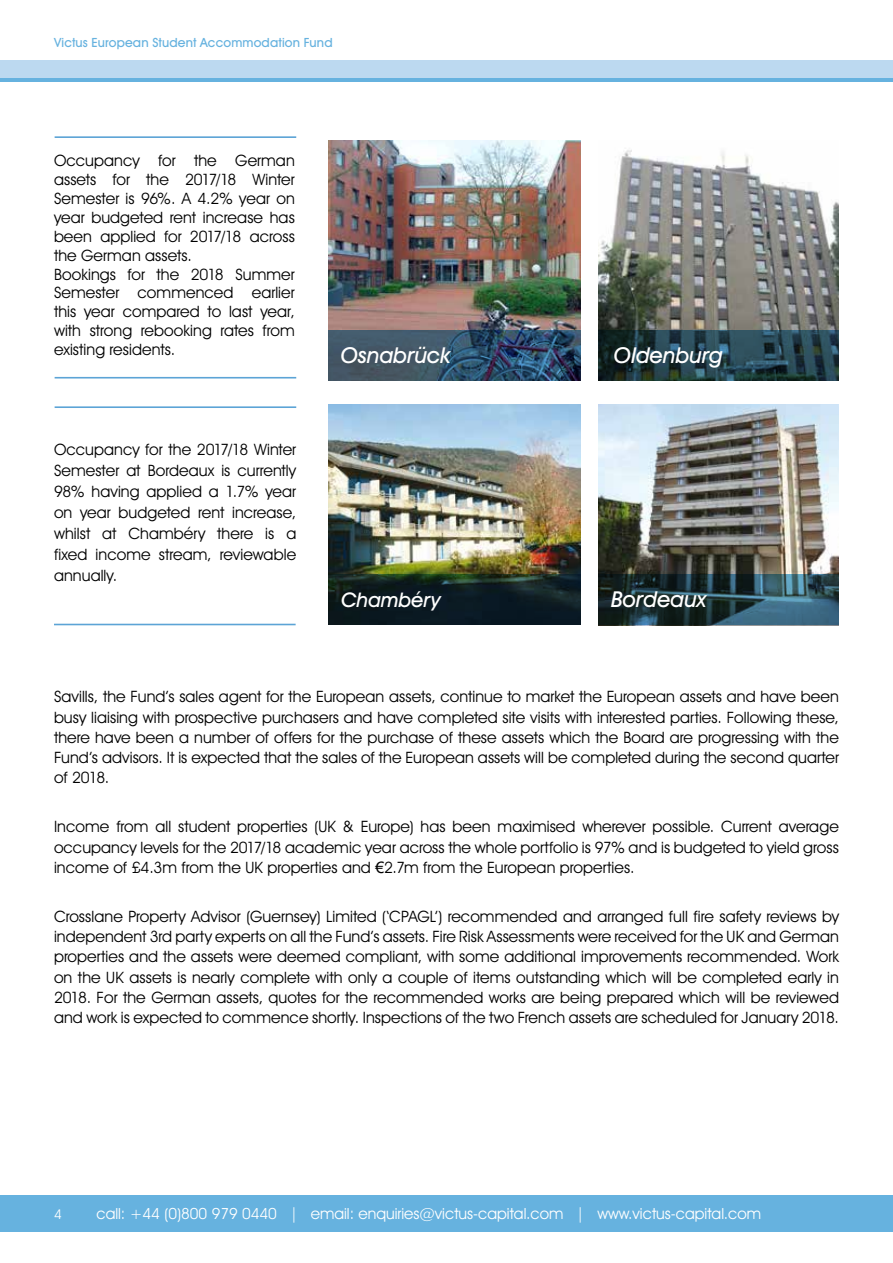
<style>
.page{position:relative;width:893px;height:1263px;background:#fff}
.page>*{position:absolute;margin:0;border:0;box-sizing:border-box;transform-origin:0 0}
.t1{font:italic 500 22.05px "Avant Garde IT Cby BT";letter-spacing:-.005em;color:#fff}
.t2{font:italic 500 20.25px "Avant Garde IT Cby BT";letter-spacing:-.005em;color:#fff}
.t3{font:500 19.05px "Avant Garde IT Cby BT";color:#fff}
.t4{font:15.75px/20.2px "Avant Garde IT Cby BT";letter-spacing:.005em;color:#000;text-align:justify}
.t5{font:15.45px "Avant Garde IT Cby BT";color:#fff}
.t6{font:13.5px "Avant Garde IT Cby BT";color:#fff}
.t7{font:500 12.75px "Avant Garde IT Cby BT";letter-spacing:.01em;color:#66b2df}
.s1{font-family:"Arial"}
</style>
<div class="page">
<div style="left:0;top:77px;width:893px;height:5px;background:#66b2df"></div>
<div style="left:0;top:60px;width:893px;height:17px;background:#bcd9f0"></div>
<div style="left:0;top:1195px;width:893px;height:36px;background:#66b2df"></div>
<hr style="left:54px;top:624px;width:242px;height:1px;background:#5ca4d6">
<img style="left:329px;top:405px;width:252px;height:170px">
<img style="left:598px;top:404px;width:241px;height:171px">
<svg style="left:598px;top:575px;width:241px;height:50px;background:#27424c"></svg>
<img style="left:329px;top:140px;width:252px;height:190px">
<img style="left:599px;top:150px;width:240px;height:180px">
<svg style="left:329px;top:330px;width:252px;height:50px;background:#375168"></svg>
<hr style="left:55px;top:136px;width:241px;height:2px;background:#5ca4d6">
<hr style="left:55px;top:377px;width:241px;height:1px;background:#5ca4d6">
<hr style="left:55px;top:406px;width:241px;height:2px;background:#5ca4d6">
<svg style="left:598px;top:330px;width:241px;height:50px;background:#233e47"></svg>
<svg style="left:329px;top:575px;width:252px;height:50px;background:#0e1e22"></svg>
<p class="t7" style="left:54px;top:34px;width:280px">Victus European Student Accommodation Fund</p>
<p class="t4" style="left:54px;top:151px;width:242px;line-height:18.9px;text-align:left">Occupancy for the German assets for the 2017/18 Winter<br>Semester is 96%. A 4.2% year on year budgeted rent increase has been applied for 2017/18 across the German assets.<br>Bookings for the 2018 Summer<br>Semester commenced earlier this year compared to last year, with strong rebooking rates from existing residents.</p>
<p class="t4" style="left:54px;top:439px;width:244px;line-height:21px">Occupancy for the 2017/18 Winter Semester at Bordeaux is currently 98% having applied a 1.7% year on year budgeted rent increase, whilst at Chambéry there is a fixed income stream, reviewable annually.</p>
<h1 class="t1" style="left:341px;top:341px;width:111px">Osnabrück</h1>
<p class="t2" style="left:341px;top:587px;width:101px">Chambéry</p>
<h1 class="t1" style="left:614px;top:341px;width:111px">Oldenburg</h1>
<h1 class="t1" style="left:611px;top:586px;width:96px">Bordeaux</h1>
<p class="t4" style="left:54px;top:686px;width:787px">Savills, the Fund’s sales agent for the European assets, continue to market the European assets and have been busy liaising with prospective purchasers and have completed site visits with interested parties. Following these, there have been a number of offers for the purchase of these assets which the Board are progressing with the Fund’s advisors. It is expected that the sales of the European assets will be completed during the second quarter of 2018.</p>
<p class="t4" style="left:54px;top:816px;width:786px">Income from all student properties (UK &amp; Europe) has been maximised wherever possible. Current average occupancy levels for the 2017/18 academic year across the whole portfolio is 97% and is budgeted to yield gross income of £4.3m from the UK properties and <span class="s1">€</span>2.7m from the European properties.</p>
<p class="t4" style="left:54px;top:906px;width:786px">Crosslane Property Advisor (Guernsey) Limited (‘CPAGL’) recommended and arranged full fire safety reviews by independent 3rd party experts on all the Fund’s assets. Fire Risk Assessments were received for the UK and German properties and the assets were deemed compliant, with some additional improvements recommended. Work on the UK assets is nearly complete with only a couple of items outstanding which will be completed early in 2018. For the German assets, quotes for the recommended works are being prepared which will be reviewed and work is expected to commence shortly. Inspections of the two French assets are scheduled for January 2018.</p>
<p class="t3" style="left:63px;top:1198px;width:207px">www.victus-capital.com</p>
<p class="t5" style="left:96px;top:1204px;width:666px">call: +44 (0)800 979 0440 | email: enquiries@victus-capital.com | www.victus-capital.com</p>
<p class="t6" style="left:54px;top:1206px;width:9px">4</p>
</div>
